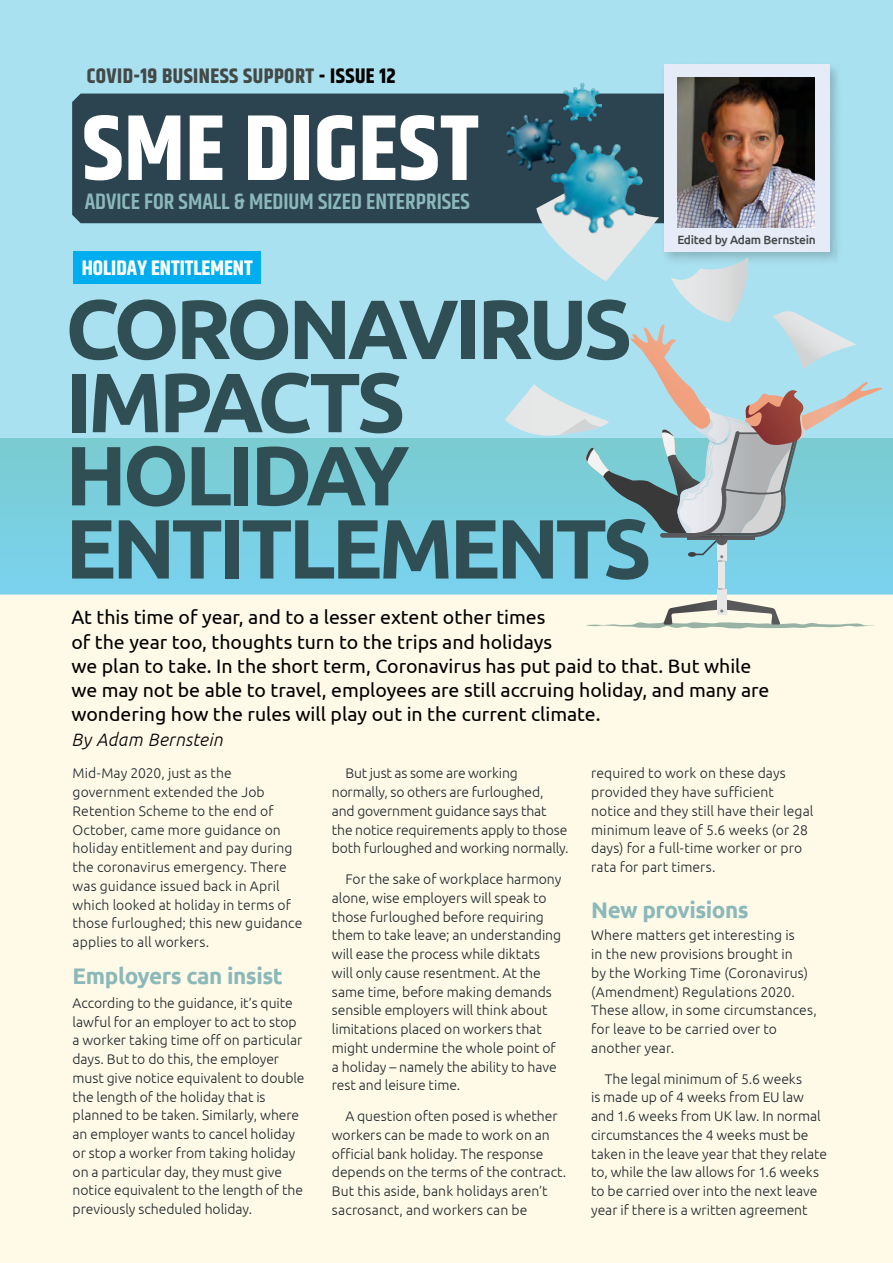
<style>
.page{position:relative;width:893px;height:1263px;background:#fff}
.page>*{position:absolute;margin:0;border:0;box-sizing:border-box;transform-origin:0 0}
.t1{font:700 93px "Khand";letter-spacing:.01em;color:#fff}
.t2{font:700 84px/73.2px "Ubuntu";letter-spacing:-.05em;color:#304f54}
.t3{font:600 22.5px "Khand";color:#8bb8b9}
.t4{font:700 22.5px "Ubuntu";letter-spacing:-.02em;color:#8bb8b9}
.t5{font:700 21px "Khand";letter-spacing:.02em;color:#434947}
.t6{font:700 21px "Khand";color:#fff}
.t7{font:19.5px/24px "Ubuntu";color:#000}
.t8{font:italic 300 18px "Ubuntu";letter-spacing:.02em;color:#000}
.t9{font:300 13.95px/18.8px "Ubuntu";color:#1d2529}
.t10{font:500 12px "Ubuntu";letter-spacing:-.02em;color:#434947}
.s1{color:#000}
</style>
<div class="page">
<div style="left:0;top:0;width:893px;height:594px;background:#aae1f0"></div>
<div style="left:0;top:594px;width:893px;height:669px;background:#fffae8"></div>
<div style="left:0;top:438px;width:893px;height:156px;background:linear-gradient(to bottom,#7accd0,#7ad2ee)"></div>
<div style="left:72px;top:94px;width:588px;height:129px;background:#2c4350"></div>
<div style="left:660px;top:61px;width:184px;height:205px;background:#000;opacity:.2"></div>
<div style="left:664px;top:65px;width:165px;height:187px;background:#e5ebf7"></div>
<img style="left:677px;top:77px;width:138px;height:99px">
<img style="left:560px;top:82px;width:41px;height:34px">
<img style="left:500px;top:108px;width:66px;height:71px">
<div style="left:73px;top:251px;width:188px;height:33px;background:#00aeef"></div>
<div style="left:717px;top:589px;width:9px;height:26px;background:#e6e8e8"></div>
<svg style="left:586px;top:599px;width:288px;height:29px"></svg>
<div style="left:718px;top:561px;width:7px;height:28px;background:#e6e8e8"></div>
<svg style="left:505px;top:176px;width:377px;height:386px"></svg>
<img style="left:526px;top:116px;width:136px;height:136px">
<h3 class="t5" style="left:87px;top:61px;width:311px">COVID-19 BUSINESS SUPPORT <span class="s1">- ISSUE 12</span></h3>
<h1 class="t1" style="left:82px;top:82px;width:398px">SME DIGEST</h1>
<h3 class="t3" style="left:85px;top:187px;width:387px">ADVICE FOR SMALL &amp; MEDIUM SIZED ENTERPRISES</h3>
<h3 class="t6" style="left:82px;top:253px;width:172px">HOLIDAY ENTITLEMENT</h3>
<h2 class="t2" style="left:65px;top:291px;width:588px">CORONAVIRUS<br>IMPACTS<br>HOLIDAY<br>ENTITLEMENTS</h2>
<p class="t10" style="left:677px;top:232px;width:140px">Edited by Adam Bernstein</p>
<p class="t7" style="left:71px;top:605px;width:700px">At this time of year, and to a lesser extent other times<br>of the year too, thoughts turn to the trips and holidays<br>we plan to take. In the short term, Coronavirus has put paid to that. But while we may not be able to travel, employees are still accruing holiday, and many are wondering how the rules will play out in the current climate.</p>
<p class="t8" style="left:71px;top:729px;width:153px">By Adam Bernstein</p>
<p class="t9" style="left:73px;top:764px;width:231px">Mid-May 2020, just as the government extended the Job<br>Retention Scheme to the end of<br>October, came more guidance on holiday entitlement and pay during the coronavirus emergency. There was guidance issued back in April which looked at holiday in terms of those furloughed; this new guidance applies to all workers.</p>
<h3 class="t4" style="left:73px;top:962px;width:212px">Employers can insist</h3>
<p class="t9" style="left:73px;top:993px;width:233px">According to the guidance, it’s quite lawful for an employer to act to stop a worker taking time off on particular days. But to do this, the employer must give notice equivalent to double the length of the holiday that is planned to be taken. Similarly, where an employer wants to cancel holiday or stop a worker from taking holiday on a particular day, they must give notice equivalent to the length of the previously scheduled holiday.</p>
<p class="t9" style="left:332px;top:764px;width:238px;text-indent:14px">But just as some are working normally, so others are furloughed, and government guidance says that the notice requirements apply to those both furloughed and working normally.</p>
<p class="t9" style="left:332px;top:869px;width:231px;text-indent:14px">For the sake of workplace harmony alone, wise employers will speak to those furloughed before requiring them to take leave; an understanding will ease the process while diktats will only cause resentment. At the same time, before making demands sensible employers will think about limitations placed on workers that might undermine the whole point of a holiday – namely the ability to have rest and leisure time.</p>
<p class="t9" style="left:332px;top:1106px;width:236px;text-indent:14px">A question often posed is whether workers can be made to work on an official bank holiday. The response depends on the terms of the contract.<br>But this aside, bank holidays aren’t sacrosanct, and workers can be</p>
<p class="t9" style="left:591px;top:764px;width:224px">required to work on these days provided they have sufficient notice and they still have their legal minimum leave of 5.6 weeks (or 28 days) for a full-time worker or pro rata for part timers.</p>
<h3 class="t4" style="left:591px;top:896px;width:159px">New provisions</h3>
<p class="t9" style="left:591px;top:926px;width:227px">Where matters get interesting is<br>in the new provisions brought in<br>by the Working Time (Coronavirus) (Amendment) Regulations 2020.<br>These allow, in some circumstances, for leave to be carried over to another year.</p>
<p class="t9" style="left:591px;top:1069px;width:238px;text-indent:14px">The legal minimum of 5.6 weeks<br>is made up of 4 weeks from EU law and 1.6 weeks from UK law. In normal circumstances the 4 weeks must be taken in the leave year that they relate to, while the law allows for 1.6 weeks to be carried over into the next leave year if there is a written agreement</p>
</div>
